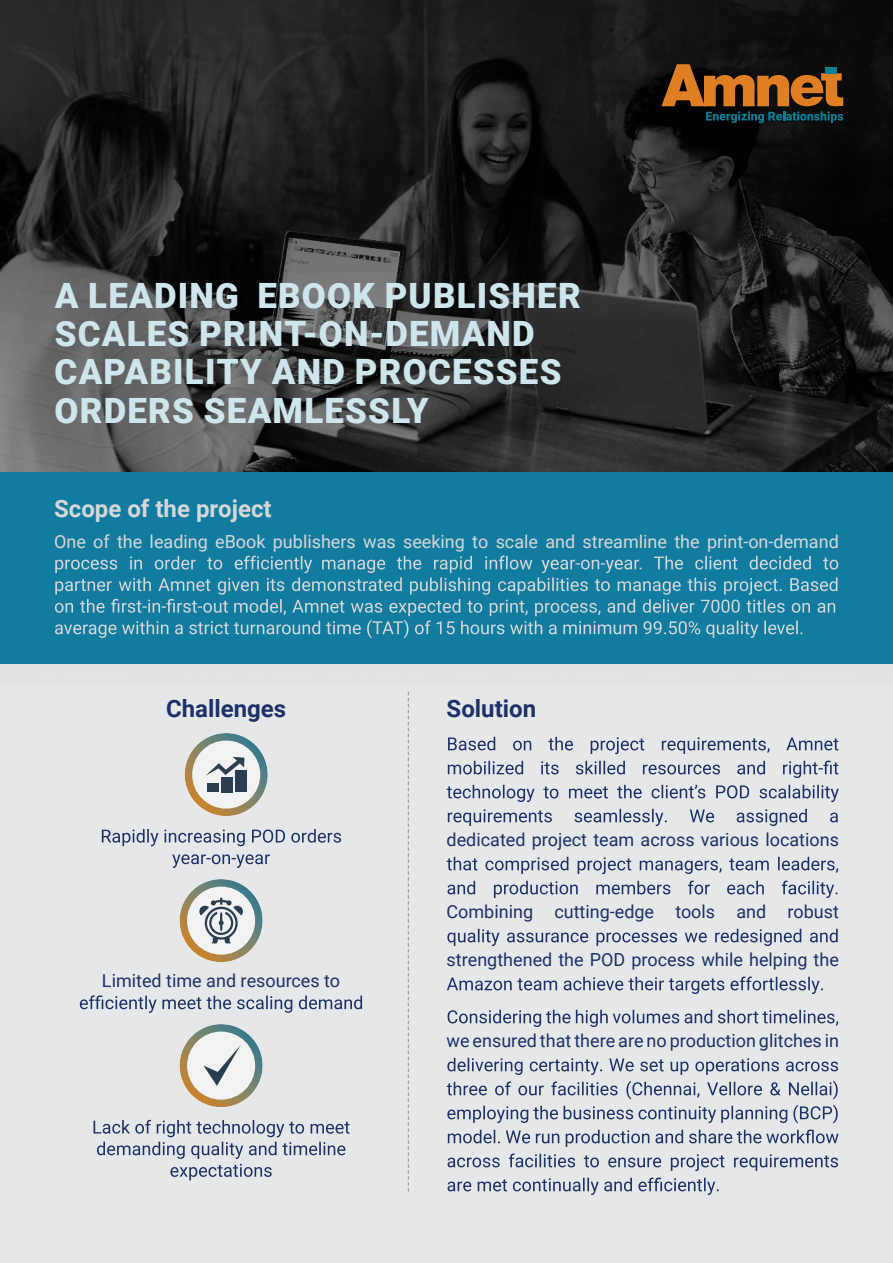
<style>
.page{position:relative;width:893px;height:1263px;background:#fff}
.page>*{position:absolute;margin:0;border:0;box-sizing:border-box;transform-origin:0 0}
.t1{font:900 34.8px/38.2px "Roboto";letter-spacing:.035em;color:#cfe5ec}
.t2{font:700 24px "Roboto";color:#1e3068}
.t3{font:700 24px "Roboto";color:#d5d7d8}
.t4{font:18px "Roboto";color:#1e3068}
.t5{font:18px "Roboto";color:#d5d7d8}
</style>
<div class="page">
<div style="left:0;top:664px;width:893px;height:599px;background:#e6e7e8"></div>
<img style="left:0;top:0;width:893px;height:1162px">
<div style="left:0;top:473px;width:893px;height:191px;background:#117ca0"></div>
<svg style="left:55px;top:556px;width:783px;height:82px"></svg>
<svg style="left:448px;top:737px;width:390px;height:17px"></svg>
<svg style="left:448px;top:761px;width:390px;height:17px"></svg>
<svg style="left:447px;top:785px;width:392px;height:17px"></svg>
<svg style="left:448px;top:809px;width:390px;height:17px"></svg>
<svg style="left:447px;top:857px;width:391px;height:17px"></svg>
<svg style="left:447px;top:880px;width:390px;height:18px"></svg>
<svg style="left:447px;top:929px;width:391px;height:17px"></svg>
<svg style="left:447px;top:976px;width:376px;height:18px"></svg>
<svg style="left:448px;top:1010px;width:390px;height:17px"></svg>
<svg style="left:447px;top:1058px;width:391px;height:17px"></svg>
<svg style="left:447px;top:1081px;width:391px;height:18px"></svg>
<svg style="left:447px;top:1105px;width:391px;height:18px"></svg>
<svg style="left:448px;top:1129px;width:390px;height:18px"></svg>
<svg style="left:447px;top:1153px;width:391px;height:18px"></svg>
<svg style="left:447px;top:1177px;width:272px;height:18px"></svg>
<svg style="left:102px;top:829px;width:239px;height:17px"></svg>
<svg style="left:172px;top:854px;width:98px;height:14px"></svg>
<svg style="left:80px;top:995px;width:282px;height:18px"></svg>
<svg style="left:94px;top:1120px;width:255px;height:60px"></svg>
<svg style="left:180px;top:879px;width:83px;height:83px;background:#858668"></svg>
<div style="left:187px;top:886px;width:68px;height:69px;background:#f2f2f2;border-radius:50%"></div>
<svg style="left:199px;top:898px;width:44px;height:45px"></svg>
<svg style="left:185px;top:733px;width:83px;height:83px;background:#858668"></svg>
<div style="left:192px;top:740px;width:68px;height:69px;background:#f2f2f2;border-radius:50%"></div>
<svg style="left:180px;top:1024px;width:83px;height:83px;background:#858668"></svg>
<div style="left:187px;top:1031px;width:68px;height:69px;background:#f2f2f2;border-radius:50%"></div>
<svg style="left:203px;top:1046px;width:37px;height:40px"></svg>
<svg style="left:408px;top:692px;width:1px;height:499px"></svg>
<svg style="left:206px;top:757px;width:38px;height:19px"></svg>
<div style="left:208px;top:783px;width:11px;height:9px;background:#2b3d4f"></div>
<div style="left:222px;top:777px;width:11px;height:15px;background:#2b3d4f"></div>
<div style="left:235px;top:770px;width:12px;height:22px;background:#2b3d4f"></div>
<svg style="left:661px;top:64px;width:182px;height:59px;background:#5b3d1b"></svg>
<div style="left:826px;top:67px;width:11px;height:6px;background:#077f92"></div>
<h1 class="t1" style="left:55px;top:277px;width:528px">A LEADING EBOOK PUBLISHER<br>SCALES PRINT-ON-DEMAND<br>CAPABILITY AND PROCESSES<br>ORDERS SEAMLESSLY</h1>
<h2 class="t3" style="left:54px;top:499px;width:219px">Scope of the project</h2>
<p class="t5" style="left:54px;top:534px;width:786px">One of the leading eBook publishers was seeking to scale and streamline the print-on-demand</p>
<h2 class="t2" style="left:166px;top:699px;width:122px">Challenges</h2>
<p class="t4" style="left:102px;top:974px;width:240px">Limited time and resources to</p>
<h2 class="t2" style="left:447px;top:699px;width:91px">Solution</h2>
<p class="t4" style="left:447px;top:832px;width:394px">dedicated project team across various locations</p>
<p class="t4" style="left:447px;top:904px;width:394px">Combining cutting-edge tools and robust</p>
<p class="t4" style="left:447px;top:952px;width:394px">strengthened the POD process while helping the</p>
<p class="t4" style="left:447px;top:1033px;width:394px">we ensured that there are no production glitches in</p>
</div>
